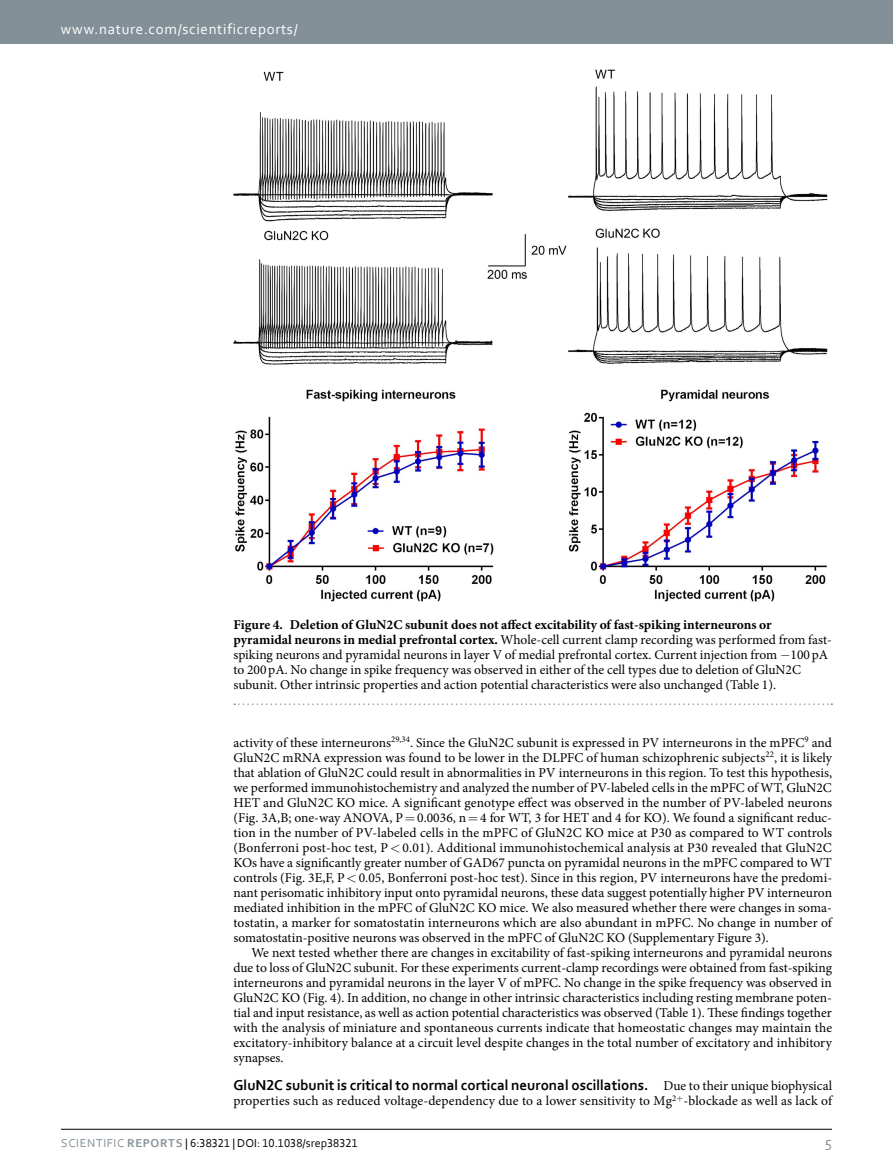
<style>
.page{position:relative;width:893px;height:1174px;background:#fff}
.page>*{position:absolute;margin:0;border:0;box-sizing:border-box;transform-origin:0 0}
.t1{font:700 15px "Corbel";color:#000}
.t2{font:15px "Corbel";letter-spacing:.045em;color:#fff}
.t3{font:15px "Corbel";color:#839097}
.t4{font:13.5px/15px "Minion Pro";color:#000;text-align:justify}
.t5{font:12px "Corbel";color:#000}
.s1{font-weight:700}
.s2{font-family:"Minion Pro";font-weight:400;font-size:13.5px}
.s3{color:#839097}
.s4{font-weight:700;color:#839097}
</style>
<div class="page">
<div style="left:0;top:0;width:893px;height:43px;background:#839097"></div>
<hr style="left:61px;top:1129px;width:771px;height:1px;background:#000">
<img style="left:233px;top:70px;width:594px;height:531px">
<svg style="left:234px;top:703px;width:598px;height:2px"></svg>
<p class="t2" style="left:61px;top:19px;width:238px">www.nature.com/scientificreports/</p>
<p class="t4" style="left:233px;top:617px;width:600px;text-align:left"><span class="s1">Figure 4. Deletion of GluN2C subunit does not affect excitability of fast-spiking interneurons or pyramidal neurons in medial prefrontal cortex.</span> Whole-cell current clamp recording was performed from fast&shy;spiking neurons and pyramidal neurons in layer V of medial prefrontal cortex. Current injection from −100pA to 200pA. No change in spike frequency was observed in either of the cell types due to deletion of GluN2C subunit. Other intrinsic properties and action potential characteristics were also unchanged (Table 1).</p>
<p class="t4" style="left:233px;top:735px;width:600px">activity of these interneurons<sup>29,34</sup>. Since the GluN2C subunit is expressed in PV interneurons in the mPFC<sup>9</sup> and GluN2C mRNA expression was found to be lower in the DLPFC of human schizophrenic subjects<sup>22</sup>, it is likely that ablation of GluN2C could result in abnormalities in PV interneurons in this region. To test this hypothesis, we performed immunohistochemistry and analyzed the number of PV-labeled cells in the mPFC of WT, GluN2C HET and GluN2C KO mice. A significant genotype effect was observed in the number of PV-labeled neurons (Fig. 3A,B; one-way ANOVA, P 0.0036, n 4 for WT, 3 for HET and 4 for KO). We found a significant reduc&shy;tion in the number of PV-labeled cells in the mPFC of GluN2C KO mice at P30 as compared to WT controls (Bonferroni post-hoc test, P 0.01). Additional immunohistochemical analysis at P30 revealed that GluN2C KOs have a significantly greater number of GAD67 puncta on pyramidal neurons in the mPFC compared to WT controls (Fig. 3E,F, P 0.05, Bonferroni post-hoc test). Since in this region, PV interneurons have the predomi&shy;nant perisomatic inhibitory input onto pyramidal neurons, these data suggest potentially higher PV interneuron mediated inhibition in the mPFC of GluN2C KO mice. We also measured whether there were changes in soma&shy;tostatin, a marker for somatostatin interneurons which are also abundant in mPFC. No change in number of somatostatin-positive neurons was observed in the mPFC of GluN2C KO (Supplementary Figure 3).</p>
<p class="t4" style="left:233px;top:944px;width:600px;text-indent:18px">We next tested whether there are changes in excitability of fast-spiking interneurons and pyramidal neurons due to loss of GluN2C subunit. For these experiments current-clamp recordings were obtained from fast-spiking interneurons and pyramidal neurons in the layer V of mPFC. No change in the spike frequency was observed in GluN2C KO (Fig. 4). In addition, no change in other intrinsic characteristics including resting membrane poten&shy;tial and input resistance, as well as action potential characteristics was observed (Table 1). These findings together with the analysis of miniature and spontaneous currents indicate that homeostatic changes may maintain the excitatory-inhibitory balance at a circuit level despite changes in the total number of excitatory and inhibitory synapses.</p>
<p class="t1" style="left:233px;top:1076px;width:600px">GluN2C subunit is critical to normal cortical neuronal oscillations. <span class="s2">Due to their unique biophysical</span></p>
<p class="t4" style="left:233px;top:1093px;width:600px">properties such as reduced voltage-dependency due to a lower sensitivity to Mg<sup>2</sup> -blockade as well as lack of</p>
<p class="t5" style="left:61px;top:1135px;width:298px"><span class="s3">Scientific</span> <span class="s4">Reports</span> | 6:38321 | DOI: 10.1038/srep38321</p>
<p class="t3" style="left:825px;top:1132px;width:9px">5</p>
</div>
